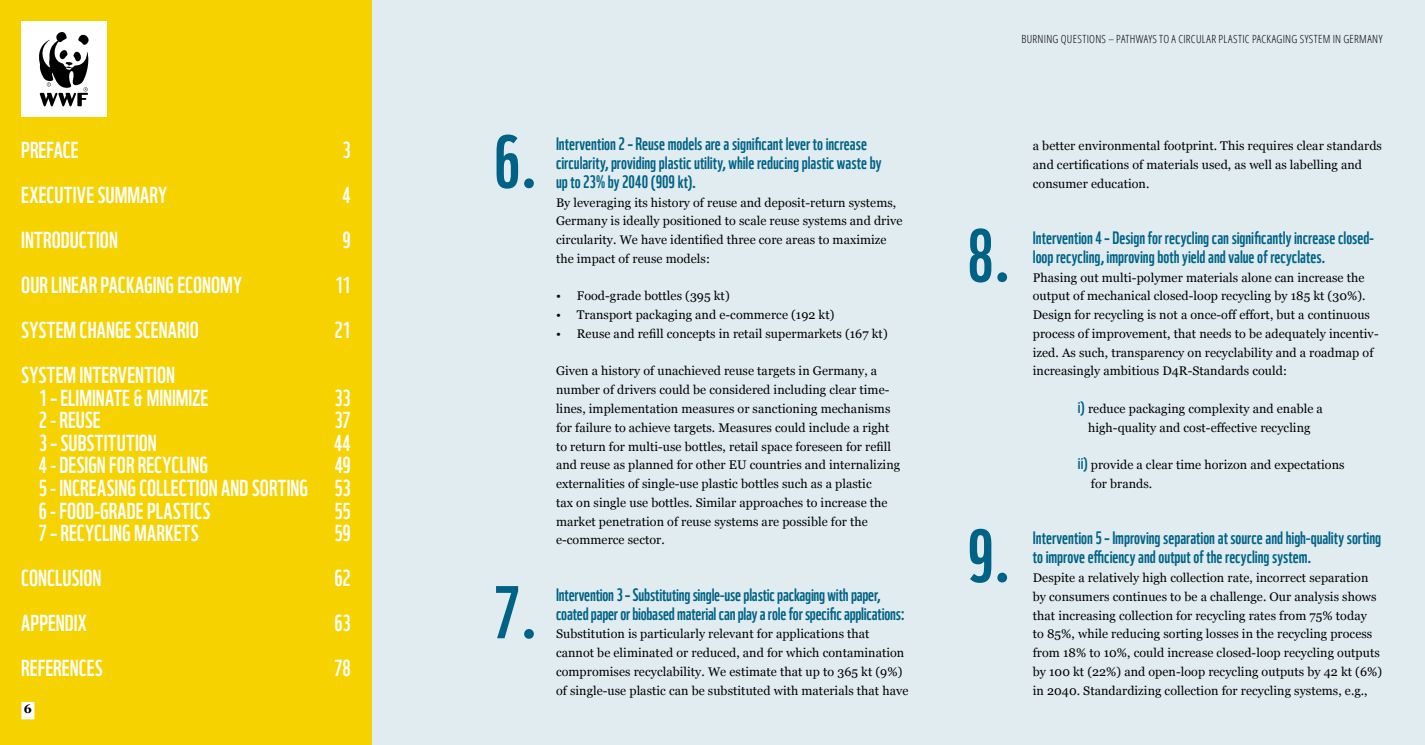
<style>
.page{position:relative;width:1425px;height:745px;background:#fff}
.page>*{position:absolute;margin:0;border:0;box-sizing:border-box;transform-origin:0 0}
.t1{font:72.38px "WWF";color:#006386}
.t2{font:22.5px/22.5px "WWF";letter-spacing:.005em;color:#fff}
.Fließ_Aufzählung_WWF{font:17.5px/18.8px "WWF";letter-spacing:-.005em;color:#006386}
.fließ{font:12.5px/18.8px "Georgia";letter-spacing:.005em;color:#000}
.bold{font:700 12.5px "Georgia";color:#000}
.t3{font:300 condensed 11.25px "Open Sans";letter-spacing:.025em;color:#000}
.s1{font-family:"WWF";font-size:16.25px;color:#006386}
</style>
<div class="page">
<div style="left:0;top:0;width:372px;height:744px;background:#f5d200"></div>
<div style="left:372px;top:0;width:1052px;height:744px;background:#e1ecf0"></div>
<div style="left:21px;top:21px;width:85px;height:96px;background:#fff"></div>
<svg style="left:39px;top:32px;width:50px;height:74px"></svg>
<div style="left:21px;top:701px;width:13px;height:18px;background:#fff"></div>
<h2 class="t2" style="left:21px;top:136px;width:59px">PREFACE</h2>
<h2 class="t2" style="left:342px;top:136px;width:10px">3</h2>
<h2 class="t2" style="left:21px;top:181px;width:147px">EXECUTIVE SUMMARY</h2>
<h2 class="t2" style="left:342px;top:181px;width:10px">4</h2>
<h2 class="t2" style="left:21px;top:226px;width:98px">INTRODUCTION</h2>
<h2 class="t2" style="left:342px;top:226px;width:10px">9</h2>
<h2 class="t2" style="left:21px;top:271px;width:222px">OUR LINEAR PACKAGING ECONOMY</h2>
<h2 class="t2" style="left:335px;top:271px;width:17px">11</h2>
<h2 class="t2" style="left:21px;top:316px;width:179px">SYSTEM CHANGE SCENARIO</h2>
<h2 class="t2" style="left:334px;top:316px;width:18px">21</h2>
<h2 class="t2" style="left:39px;top:361px;width:171px;text-indent:-18px">SYSTEM INTERVENTION<br>1 – ELIMINATE &amp; MINIMIZE</h2>
<h2 class="t2" style="left:334px;top:384px;width:18px">33</h2>
<h2 class="t2" style="left:39px;top:406px;width:63px">2 - REUSE</h2>
<h2 class="t2" style="left:334px;top:406px;width:18px">37</h2>
<h2 class="t2" style="left:39px;top:429px;width:120px">3 – SUBSTITUTION</h2>
<h2 class="t2" style="left:334px;top:429px;width:18px">44</h2>
<h2 class="t2" style="left:39px;top:451px;width:171px">4 - DESIGN FOR RECYCLING</h2>
<h2 class="t2" style="left:39px;top:451px;width:314px;text-align:justify;text-indent:296px">49<br>5 - INCREASING COLLECTION AND SORTING 53<br>6 - FOOD-GRADE PLASTICS</h2>
<h2 class="t2" style="left:334px;top:496px;width:18px">55</h2>
<h2 class="t2" style="left:39px;top:519px;width:161px">7 – RECYCLING MARKETS</h2>
<h2 class="t2" style="left:334px;top:519px;width:18px">59</h2>
<h2 class="t2" style="left:21px;top:564px;width:82px">CONCLUSION</h2>
<h2 class="t2" style="left:334px;top:564px;width:18px">62</h2>
<h2 class="t2" style="left:21px;top:609px;width:67px">APPENDIX</h2>
<h2 class="t2" style="left:334px;top:609px;width:18px">63</h2>
<h2 class="t2" style="left:21px;top:654px;width:83px">REFERENCES</h2>
<h2 class="t2" style="left:334px;top:654px;width:18px">78</h2>
<p class="bold" style="left:24px;top:699px;width:10px">6</p>
<p class="t1" style="left:494px;top:105px;width:46px">6.</p>
<p class="t1" style="left:494px;top:555px;width:46px">7.</p>
<p class="Fließ_Aufzählung_WWF" style="left:556px;top:133px;width:327px">Intervention 2 – Reuse models are a significant lever to increase circularity, providing plastic utility, while reducing plastic waste by up to 23% by 2040 (909 kt).</p>
<p class="fließ" style="left:556px;top:192px;width:348px">By leveraging its history of reuse and deposit-return systems, Germany is ideally positioned to scale reuse systems and drive circularity. We have identified three core areas to maximize the impact of reuse models:</p>
<p class="fließ" style="left:556px;top:286px;width:175px">• Food-grade bottles (395 kt)</p>
<p class="fließ" style="left:556px;top:305px;width:280px">• Transport packaging and e-commerce (192 kt)</p>
<p class="fließ" style="left:556px;top:323px;width:333px">• Reuse and refill concepts in retail supermarkets (167 kt)</p>
<p class="fließ" style="left:556px;top:361px;width:346px">Given a history of unachieved reuse targets in Germany, a number of drivers could be considered including clear time&shy;lines, implementation measures or sanctioning mechanisms for failure to achieve targets. Measures could include a right to return for multi-use bottles, retail space foreseen for refill and reuse as planned for other EU countries and internalizing externalities of single-use plastic bottles such as a plastic<br>tax on single use bottles. Similar approaches to increase the market penetration of reuse systems are possible for the e-commerce sector.</p>
<p class="Fließ_Aufzählung_WWF" style="left:556px;top:583px;width:350px">Intervention 3 – Substituting single-use plastic packaging with paper, coated paper or biobased material can play a role for specific applications:</p>
<p class="fließ" style="left:556px;top:623px;width:354px">Substitution is particularly relevant for applications that cannot be eliminated or reduced, and for which contamination compromises recyclability. We estimate that up to 365 kt (9%) of single-use plastic can be substituted with materials that have</p>
<p class="t3" style="left:1021px;top:31px;width:362px">BURNING QUESTIONS – PATHWAYS TO A CIRCULAR PLASTIC PACKAGING SYSTEM IN GERMANY</p>
<p class="t1" style="left:967px;top:199px;width:46px">8.</p>
<p class="t1" style="left:967px;top:499px;width:46px">9.</p>
<p class="fließ" style="left:1032px;top:136px;width:351px">a better environmental footprint. This requires clear standards and certifications of materials used, as well as labelling and consumer education.</p>
<p class="Fließ_Aufzählung_WWF" style="left:1032px;top:226px;width:342px">Intervention 4 – Design for recycling can significantly increase closed&shy;loop recycling, improving both yield and value of recyclates.</p>
<p class="fließ" style="left:1032px;top:267px;width:347px">Phasing out multi-polymer materials alone can increase the output of mechanical closed-loop recycling by 185 kt (30%).<br>Design for recycling is not a once-off effort, but a continuous process of improvement, that needs to be adequately incentiv&shy;ized. As such, transparency on recyclability and a roadmap of increasingly ambitious D4R-Standards could:</p>
<p class="fließ" style="left:1077px;top:398px;width:246px;text-align:center"><span class="s1">i)</span> reduce packaging complexity and enable a high-quality and cost-effective recycling</p>
<p class="fließ" style="left:1090px;top:455px;width:255px;text-indent:-13px"><span class="s1">ii)</span> provide a clear time horizon and expectations for brands.</p>
<p class="Fließ_Aufzählung_WWF" style="left:1032px;top:526px;width:350px">Intervention 5 – Improving separation at source and high-quality sorting to improve efficiency and output of the recycling system.</p>
<p class="fließ" style="left:1032px;top:567px;width:351px">Despite a relatively high collection rate, incorrect separation by consumers continues to be a challenge. Our analysis shows that increasing collection for recycling rates from 75% today<br>to 85%, while reducing sorting losses in the recycling process from 18% to 10%, could increase closed-loop recycling outputs by 100 kt (22%) and open-loop recycling outputs by 42 kt (6%) in 2040. Standardizing collection for recycling systems, e.g.,</p>
</div>
